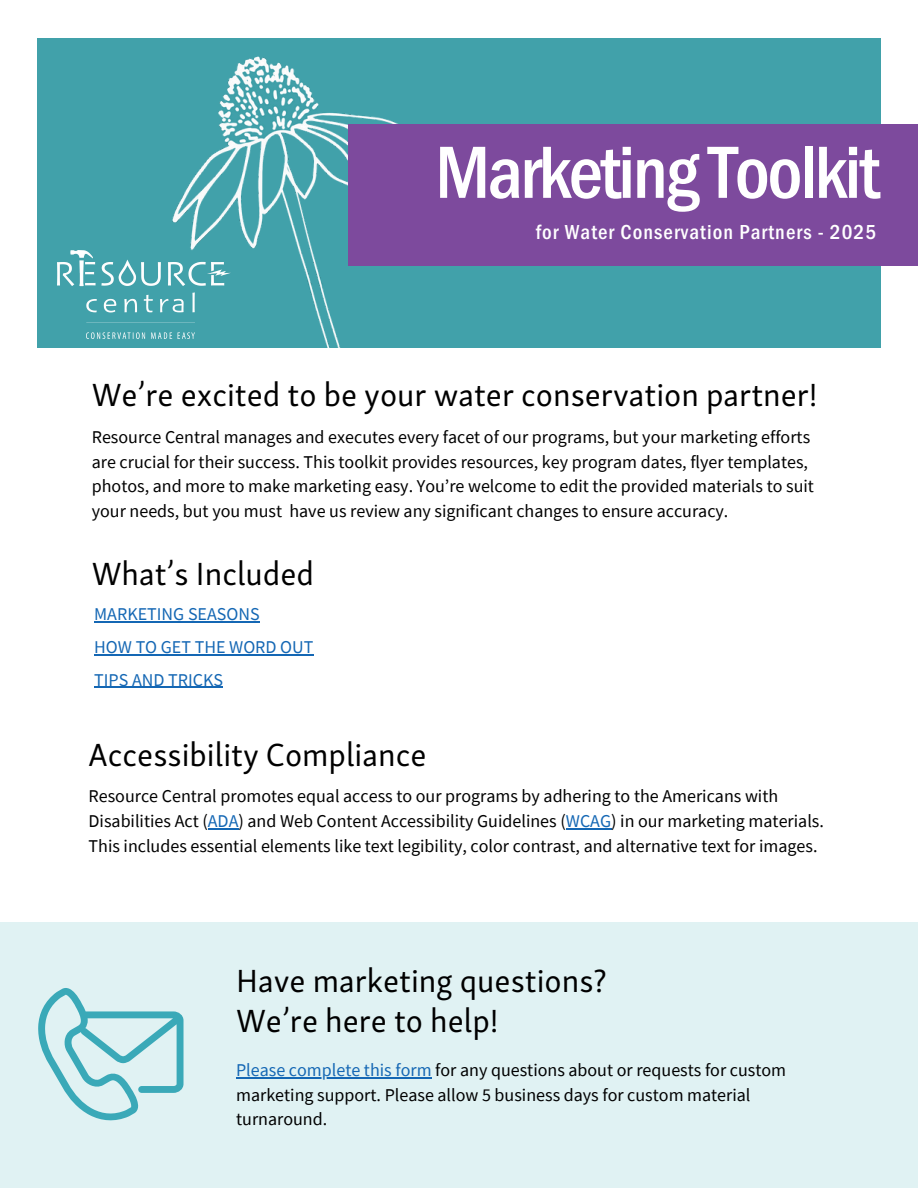
<style>
.page{position:relative;width:918px;height:1188px;background:#fff}
.page>*{position:absolute;margin:0;border:0;box-sizing:border-box;transform-origin:0 0}
.t1{font:500 76.5px "Franklin Gothic URW Con";letter-spacing:-.035em;color:#fff}
.t2{font:33px/39.3px "Skolar Sans Latn";color:#000}
.t3{font:500 21px "Franklin Gothic URW Con";letter-spacing:.055em;color:#fff}
.t4{font:18px/24.8px "Source Sans Pro";color:#000}
.t5{font:18px/32.7px "Source Sans Pro";color:#1467b4}
.s1{color:#1467b4}
</style>
<div class="page">
<div style="left:38px;top:38px;width:843px;height:310px;background:#41a1aa"></div>
<img style="left:114px;top:56px;width:284px;height:292px">
<img style="left:57px;top:250px;width:174px;height:88px">
<div style="left:0;top:923px;width:918px;height:265px;background:#e0f2f3"></div>
<svg style="left:38px;top:988px;width:146px;height:133px"></svg>
<div style="left:349px;top:124px;width:569px;height:142px;background:#7d4a9d"></div>
<hr style="left:94px;top:622px;width:166px;height:1px;background:#1467b4">
<hr style="left:94px;top:654px;width:219px;height:1px;background:#1467b4">
<hr style="left:94px;top:687px;width:129px;height:1px;background:#1467b4">
<hr style="left:236px;top:1077px;width:196px;height:1px;background:#1467b4">
<hr style="left:208px;top:828px;width:30px;height:1px;background:#1467b4">
<hr style="left:566px;top:828px;width:45px;height:1px;background:#1467b4">
<h3 class="t1" style="left:435px;top:147px;width:446px">Marketing Toolkit</h3>
<h3 class="t3" style="left:536px;top:225px;width:342px">for Water Conservation Partners - 2025</h3>
<p class="t2" style="left:92px;top:378px;width:727px">We’re excited to be your water conservation partner!</p>
<h1 class="t4" style="left:92px;top:424px;width:724px">Resource Central manages and executes every facet of our programs, but your marketing efforts are crucial for their success. This toolkit provides resources, key program dates, flyer templates, photos, and more to make marketing easy. You’re welcome to edit the provided materials to suit your needs, but you must have us review any significant changes to ensure accuracy.</h1>
<p class="t2" style="left:92px;top:557px;width:224px">What’s Included</p>
<h2 class="t5" style="left:94px;top:598px;width:221px">MARKETING SEASONS<br>HOW TO GET THE WORD OUT<br>TIPS AND TRICKS</h2>
<h1 class="t2" style="left:89px;top:738px;width:339px">Accessibility Compliance</h1>
<p class="t4" style="left:89px;top:784px;width:737px">Resource Central promotes equal access to our programs by adhering to the Americans with<br>Disabilities Act (<span class="s1">ADA</span>) and Web Content Accessibility Guidelines (<span class="s1">WCAG</span>) in our marketing materials.<br>This includes essential elements like text legibility, color contrast, and alternative text for images.</p>
<h1 class="t2" style="left:236px;top:964px;width:372px">Have marketing questions?<br>We’re here to help!</h1>
<p class="t4" style="left:236px;top:1057px;width:552px"><span class="s1">Please complete this form</span> for any questions about or requests for custom marketing support. Please allow 5 business days for custom material turnaround.</p>
</div>
